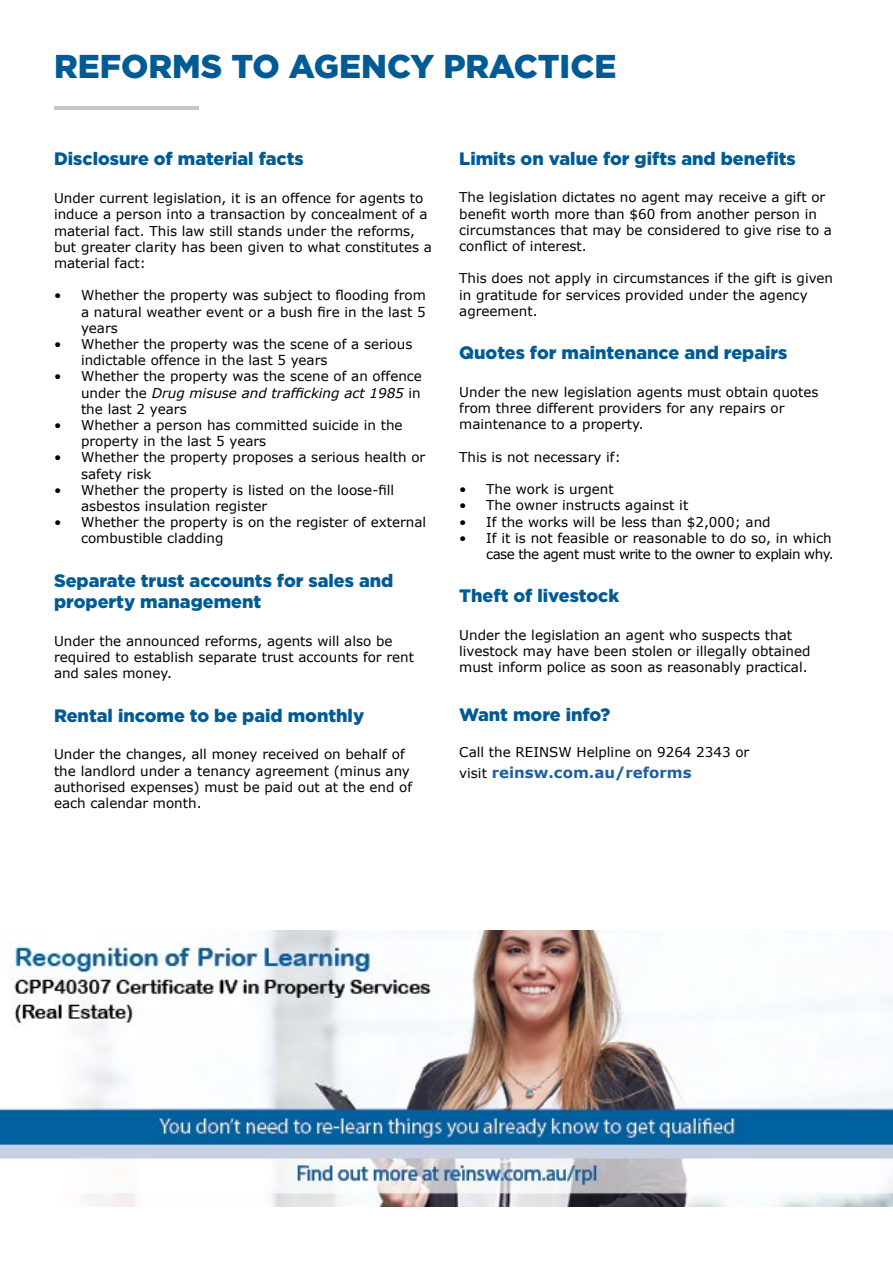
<style>
.page{position:relative;width:893px;height:1263px;background:#fff}
.page>*{position:absolute;margin:0;border:0;box-sizing:border-box;transform-origin:0 0}
.t1{font:900 33px "Gotham";color:#005b95}
.t2{font:900 18px/21.6px "Gotham";color:#005b95}
.t3{font:700 15px "Verdana";color:#215e9e}
.t4{font:13.5px/16.2px "Verdana";color:#000}
.t5{font:13.5px/16.2px "Verdana";letter-spacing:-.04em;color:#000;text-align:right}
.s1{font-style:italic}
.s2{font-weight:400;font-size:13.5px;color:#000}
</style>
<div class="page">
<hr style="left:54px;top:106px;width:144px;height:4px;background:#c7c8ca">
<img style="left:0;top:930px;width:893px;height:276px">
<h1 class="t1" style="left:54px;top:47px;width:564px">REFORMS TO AGENCY PRACTICE</h1>
<h2 class="t2" style="left:54px;top:148px;width:251px">Disclosure of material facts</h2>
<p class="t4" style="left:54px;top:190px;width:380px">Under current legislation, it is an offence for agents to induce a person into a transaction by concealment of a material fact. This law still stands under the reforms, but greater clarity has been given to what constitutes a material fact:</p>
<p class="t4" style="left:81px;top:287px;width:346px;text-align:justify;text-indent:-27px">• Whether the property was subject to flooding from a natural weather event or a bush fire in the last 5 years</p>
<p class="t4" style="left:81px;top:336px;width:333px;text-indent:-27px">• Whether the property was the scene of a serious indictable offence in the last 5 years</p>
<p class="t4" style="left:81px;top:368px;width:342px;text-align:justify;text-indent:-27px">• Whether the property was the scene of an offence under the <span class="s1">Drug misuse and trafficking act 1985</span> in the last 2 years</p>
<p class="t4" style="left:81px;top:417px;width:323px;text-indent:-27px">• Whether a person has committed suicide in the property in the last 5 years</p>
<p class="t4" style="left:81px;top:449px;width:346px;text-indent:-27px">• Whether the property proposes a serious health or safety risk</p>
<p class="t4" style="left:81px;top:482px;width:315px;text-indent:-27px">• Whether the property is listed on the loose-fill asbestos insulation register</p>
<p class="t4" style="left:81px;top:514px;width:347px;text-indent:-27px">• Whether the property is on the register of external combustible cladding</p>
<h2 class="t2" style="left:54px;top:569px;width:341px">Separate trust accounts for sales and property management</h2>
<p class="t4" style="left:54px;top:633px;width:362px">Under the announced reforms, agents will also be required to establish separate trust accounts for rent and sales money.</p>
<h2 class="t2" style="left:54px;top:704px;width:312px">Rental income to be paid monthly</h2>
<p class="t4" style="left:54px;top:746px;width:360px">Under the changes, all money received on behalf of the landlord under a tenancy agreement (minus any authorised expenses) must be paid out at the end of each calendar month.</p>
<h2 class="t2" style="left:459px;top:147px;width:338px">Limits on value for gifts and benefits</h2>
<p class="t4" style="left:459px;top:190px;width:374px">The legislation dictates no agent may receive a gift or benefit worth more than $60 from another person in circumstances that may be considered to give rise to a conflict of interest.</p>
<p class="t4" style="left:459px;top:271px;width:375px">This does not apply in circumstances if the gift is given in gratitude for services provided under the agency agreement.</p>
<h2 class="t2" style="left:459px;top:341px;width:330px">Quotes for maintenance and repairs</h2>
<p class="t4" style="left:459px;top:384px;width:361px">Under the new legislation agents must obtain quotes from three different providers for any repairs or maintenance to a property.</p>
<p class="t4" style="left:459px;top:449px;width:163px">This is not necessary if:</p>
<p class="t4" style="left:459px;top:481px;width:156px">• The work is urgent</p>
<p class="t4" style="left:459px;top:497px;width:231px">• The owner instructs against it</p>
<p class="t4" style="left:459px;top:514px;width:313px">• If the works will be less than $2,000; and</p>
<p class="t5" style="left:459px;top:530px;width:376px">• If it is not feasible or reasonable to do so, in which case the agent must write to the owner to explain why.</p>
<h2 class="t2" style="left:459px;top:584px;width:162px">Theft of livestock</h2>
<p class="t4" style="left:459px;top:627px;width:353px">Under the legislation an agent who suspects that livestock may have been stolen or illegally obtained must inform police as soon as reasonably practical.</p>
<h2 class="t2" style="left:459px;top:704px;width:153px">Want more info?</h2>
<p class="t4" style="left:459px;top:744px;width:292px">Call the REINSW Helpline on 9264 2343 or</p>
<p class="t3" style="left:459px;top:762px;width:234px"><span class="s2">visit</span> reinsw.com.au/reforms</p>
</div>
